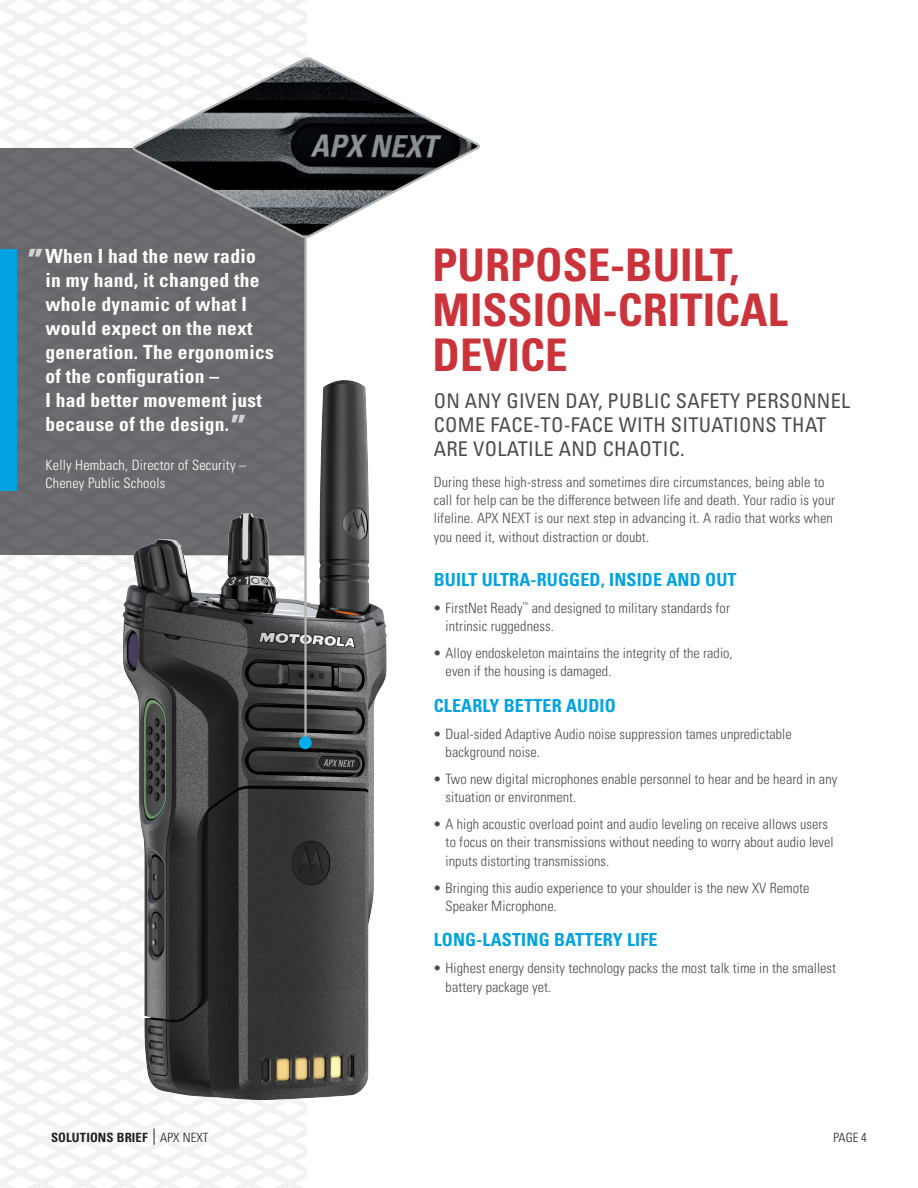
<style>
.page{position:relative;width:918px;height:1188px;background:#fff}
.page>*{position:absolute;margin:0;border:0;box-sizing:border-box;transform-origin:0 0}
.t1{font:700 condensed 45px/45px "Univers LT Pro";color:#cb333b}
.t2{font:700 condensed 39px "Univers LT Pro";color:#fff}
.t3{font:condensed 20.25px/24px "Univers LT Pro";letter-spacing:.015em;color:#4c4c4c}
.t4{font:700 condensed 19.5px/24px "Univers LT Pro";letter-spacing:.015em;color:#fff}
.t5{font:700 condensed 18px "Univers LT Pro";letter-spacing:.01em;color:#00a3e0}
.t6{font:300 condensed 14.25px/18.3px "Univers LT Pro";letter-spacing:.005em;color:#4c4c4c}
.t7{font:300 condensed 14.25px/18.3px "Univers LT Pro";letter-spacing:.015em;color:#fff}
.t8{font:700 condensed 12.75px "Univers LT Pro";letter-spacing:.01em;color:#231f20}
.t9{font:300 condensed 12.75px "Univers LT Pro";color:#231f20}
.s1{font-size:39px}
.s2{font-weight:300}
</style>
<div class="page">
<svg style="left:0;top:0;width:306px;height:564px;fill:#6c6d70"></svg>
<svg style="left:0;top:564px;width:306px;height:624px"></svg>
<svg style="left:154px;top:1133px;width:1px;height:12px"></svg>
<div style="left:0;top:249px;width:17px;height:242px;background:#00a3e0"></div>
<img style="left:55px;top:328px;width:332px;height:805px">
<hr style="left:304px;top:236px;width:3px;height:506px;background:#b3b3b3">
<svg style="left:132px;top:56px;width:348px;height:184px"></svg>
<div style="left:299px;top:736px;width:13px;height:13px;background:#00aeef;border-radius:50%"></div>
<p class="t4" style="left:45px;top:244px;width:230px">When I had the new radio in my hand, it changed the whole dynamic of what I would expect on the next generation. The ergonomics of the configuration –<br>I had better movement just because of the design.<span class="s1">”</span></p>
<h2 class="t2" style="left:27px;top:239px;width:19px">”</h2>
<p class="t7" style="left:45px;top:455px;width:202px">Kelly Hembach, Director of Security –<br>Cheney Public Schools</p>
<p class="t1" style="left:433px;top:242px;width:357px">PURPOSE-BUILT,<br>MISSION-CRITICAL<br>DEVICE</p>
<p class="t3" style="left:434px;top:388px;width:418px">ON ANY GIVEN DAY, PUBLIC SAFETY PERSONNEL<br>COME FACE-TO-FACE WITH SITUATIONS THAT<br>ARE VOLATILE AND CHAOTIC.</p>
<p class="t6" style="left:434px;top:472px;width:403px">During these high-stress and sometimes dire circumstances, being able to call for help can be the difference between life and death. Your radio is your lifeline. APX NEXT is our next step in advancing it. A radio that works when you need it, without distraction or doubt.</p>
<p class="t5" style="left:434px;top:568px;width:304px">BUILT ULTRA-RUGGED, INSIDE AND OUT</p>
<p class="t6" style="left:446px;top:598px;width:286px;text-indent:-12px">• FirstNet Ready<sup>™</sup> and designed to military standards for intrinsic ruggedness.</p>
<p class="t6" style="left:446px;top:643px;width:289px;text-indent:-12px">• Alloy endoskeleton maintains the integrity of the radio, even if the housing is damaged.</p>
<p class="t5" style="left:434px;top:694px;width:184px">CLEARLY BETTER AUDIO</p>
<p class="t6" style="left:446px;top:724px;width:348px;text-indent:-12px">• Dual-sided Adaptive Audio noise suppression tames unpredictable background noise.</p>
<p class="t6" style="left:446px;top:769px;width:393px;text-indent:-12px">• Two new digital microphones enable personnel to hear and be heard in any situation or environment.</p>
<p class="t6" style="left:446px;top:814px;width:390px;text-indent:-12px">• A high acoustic overload point and audio leveling on receive allows users to focus on their transmissions without needing to worry about audio level inputs distorting transmissions.</p>
<p class="t6" style="left:446px;top:878px;width:365px;text-indent:-12px">• Bringing this audio experience to your shoulder is the new XV Remote<br>Speaker Microphone.</p>
<p class="t5" style="left:434px;top:929px;width:225px">LONG-LASTING BATTERY LIFE</p>
<p class="t6" style="left:446px;top:958px;width:392px;text-indent:-12px">• Highest energy density technology packs the most talk time in the smallest battery package yet.</p>
<p class="t8" style="left:51px;top:1129px;width:159px">SOLUTIONS BRIEF <span class="s2">APX NEXT</span></p>
<p class="t9" style="left:833px;top:1129px;width:35px">PAGE 4</p>
</div>
